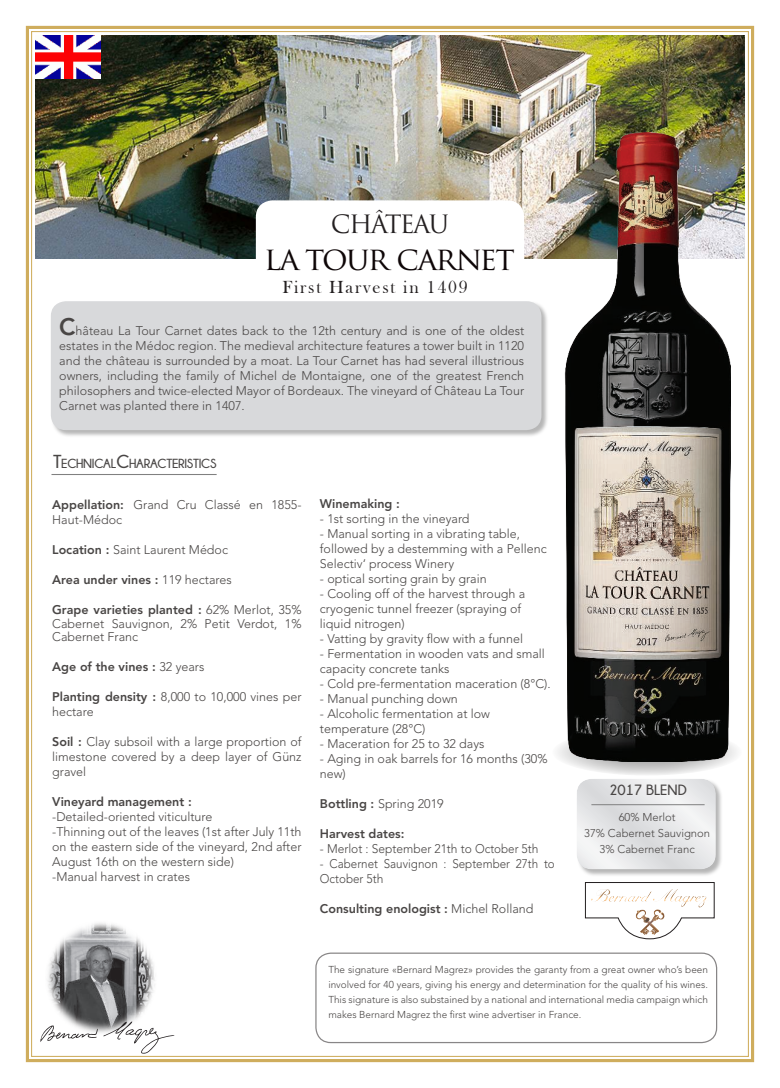
<style>
.page{position:relative;width:780px;height:1088px;background:#fff}
.page>*{position:absolute;margin:0;border:0;box-sizing:border-box;transform-origin:0 0}
.t1{font:31.75px "Trajan Pro";letter-spacing:-.05em;color:#0e0607}
.t2{font:24.62px "Trajan Pro";letter-spacing:-.07em;color:#231f20}
.t3{font:18px "Bask Old Face";letter-spacing:.1em;color:#231f20}
.t4{font:700 14.88px "Champagne&Limousines";color:#494645}
.t5{font:700 13.12px "Champagne&Limousines";letter-spacing:-.025em;color:#494645}
.t6{font:300 12.5px/15px "Avenir LT Std";color:#494645}
.t7{font:800 12.5px "Avenir LT Std";color:#494645}
.t8{font:300 12.5px/15px "Avenir LT Std";color:#494645;scale:.93 1}
.t9{font:300 12.5px "Avenir LT Std";color:#494645;scale:.96 1}
.t10{font:300 11.25px/16.2px "Avenir LT Std";color:#494645;text-align:center}
.t11{font:300 10px/15px "Avenir LT Std";color:#494645;text-align:justify}
.s1{font-weight:800;font-size:23.75px}
.s2{font-size:18.75px}
.s3{font-weight:800}
.s4{font-weight:300}
</style>
<div class="page">
<img style="left:25px;top:25px;width:730px;height:1038px">
<svg style="left:552px;top:729px;width:190px;height:47px"></svg>
<hr style="left:51px;top:474px;width:166px;height:1px;background:#808080">
<div style="left:256px;top:200px;width:268px;height:116px;background:#fff;border-radius:17px"></div>
<div style="left:50px;top:301px;width:499px;height:137px;background:#808080;opacity:.57"></div>
<div style="left:51px;top:301px;width:490px;height:129px;background:#d8d9db;border-radius:15px"></div>
<div style="left:315px;top:952px;width:402px;height:91px;border:1px solid #231f20;border-radius:15px"></div>
<svg style="left:40px;top:1021px;width:134px;height:33px"></svg>
<img style="left:44px;top:902px;width:127px;height:161px">
<svg style="left:585px;top:882px;width:129px;height:57px"></svg>
<div style="left:576px;top:778px;width:147px;height:98px;background:#808080;opacity:.57"></div>
<svg style="left:576px;top:779px;width:139px;height:90px"></svg>
<hr style="left:591px;top:804px;width:113px;height:1px;background:#808080">
<img style="left:35px;top:35px;width:65px;height:43px">
<img style="left:564px;top:133px;width:166px;height:628px">
<h2 class="t2" style="left:331px;top:210px;width:120px">CHÂTEAU</h2>
<h1 class="t1" style="left:264px;top:241px;width:252px">la tour carnet</h1>
<h3 class="t3" style="left:282px;top:276px;width:187px">First Harvest in 1409</h3>
<p class="t6" style="left:59px;top:324px;width:466px;text-align:justify"><span class="s1">C</span>hâteau La Tour Carnet dates back to the 12th century and is one of the oldest estates in the Médoc region. The medieval architecture features a tower built in 1120 and the château is surrounded by a moat. La Tour Carnet has had several illustrious owners, including the family of Michel de Montaigne, one of the greatest French philosophers and twice-elected Mayor of Bordeaux. The vineyard of Château La Tour Carnet was planted there in 1407.</p>
<p class="t5" style="left:53px;top:455px;width:165px"><span class="s2">T</span>ECHNICAL <span class="s2">C</span>HARACTERISTICS</p>
<p class="t6" style="left:52px;top:498px;width:251px"><span class="s3">Appellation:</span> Grand Cru Classé en 1855-<br>Haut-Médoc</p>
<p class="t6" style="left:52px;top:543px;width:177px"><span class="s3">Location :</span> Saint Laurent Médoc</p>
<p class="t7" style="left:52px;top:574px;width:181px">Area under vines : <span class="s4">119 hectares</span></p>
<p class="t6" style="left:52px;top:604px;width:251px;line-height:13.8px;text-align:justify"><span class="s3">Grape varieties planted :</span> 62% Merlot, 35% Cabernet Sauvignon, 2% Petit Verdot, 1% Cabernet Franc</p>
<p class="t7" style="left:52px;top:662px;width:154px">Age of the vines : <span class="s4">32 years</span></p>
<p class="t6" style="left:52px;top:691px;width:251px"><span class="s3">Planting density :</span> 8,000 to 10,000 vines per hectare</p>
<p class="t6" style="left:52px;top:736px;width:251px;text-align:justify"><span class="s3">Soil :</span> Clay subsoil with a large proportion of limestone covered by a deep layer of Günz gravel</p>
<p class="t7" style="left:52px;top:797px;width:141px">Vineyard management :</p>
<p class="t6" style="left:52px;top:811px;width:251px">-Detailed-oriented viticulture<br>-Thinning out of the leaves (1st after July 11th on the eastern side of the vineyard, 2nd after August 16th on the western side)<br>-Manual harvest in crates</p>
<p class="t7" style="left:320px;top:498px;width:81px">Winemaking :</p>
<p class="t6" style="left:320px;top:512px;width:151px">- 1st sorting in the vineyard</p>
<p class="t6" style="left:320px;top:527px;width:228px">- Manual sorting in a vibrating table, followed by a destemming with a Pellenc<br>Selectiv‘ process Winery</p>
<p class="t6" style="left:320px;top:572px;width:168px">- optical sorting grain by grain</p>
<p class="t6" style="left:320px;top:587px;width:207px">- Cooling off of the harvest through a cryogenic tunnel freezer (spraying of liquid nitrogen)</p>
<p class="t6" style="left:320px;top:632px;width:205px">- Vatting by gravity low with a funnel</p>
<p class="t6" style="left:320px;top:647px;width:226px">- Fermentation in wooden vats and small capacity concrete tanks</p>
<p class="t6" style="left:320px;top:677px;width:232px">- Cold pre-fermentation maceration (8°C).</p>
<p class="t6" style="left:320px;top:692px;width:139px">- Manual punching down</p>
<p class="t6" style="left:320px;top:707px;width:171px">- Alcoholic fermentation at low temperature (28°C)</p>
<p class="t6" style="left:320px;top:737px;width:166px">- Maceration for 25 to 32 days</p>
<p class="t6" style="left:320px;top:752px;width:229px">- Aging in oak barrels for 16 months (30% new)</p>
<p class="t6" style="left:320px;top:797px;width:125px"><span class="s3">Bottling :</span> Spring 2019</p>
<p class="t7" style="left:320px;top:828px;width:86px">Harvest dates:</p>
<p class="t9" style="left:320px;top:843px;width:229px">- Merlot : September 21th to October 5th</p>
<p class="t8" style="left:320px;top:857px;width:254px">- Cabernet Sauvignon : September 27th to<br>October 5th</p>
<p class="t7" style="left:320px;top:903px;width:215px">Consulting enologist : <span class="s4">Michel Rolland</span></p>
<p class="t4" style="left:609px;top:781px;width:79px">2017 BLEND</p>
<p class="t10" style="left:584px;top:810px;width:127px">60% Merlot<br>37% Cabernet Sauvignon<br>3% Cabernet Franc</p>
<p class="t11" style="left:328px;top:962px;width:381px">The signature «Bernard Magrez» provides the garanty from a great owner who’s been involved for 40 years, giving his energy and determination for the quality of his wines.<br>This signature is also substained by a national and international media campaign which makes Bernard Magrez the irst wine advertiser in France.</p>
</div>
